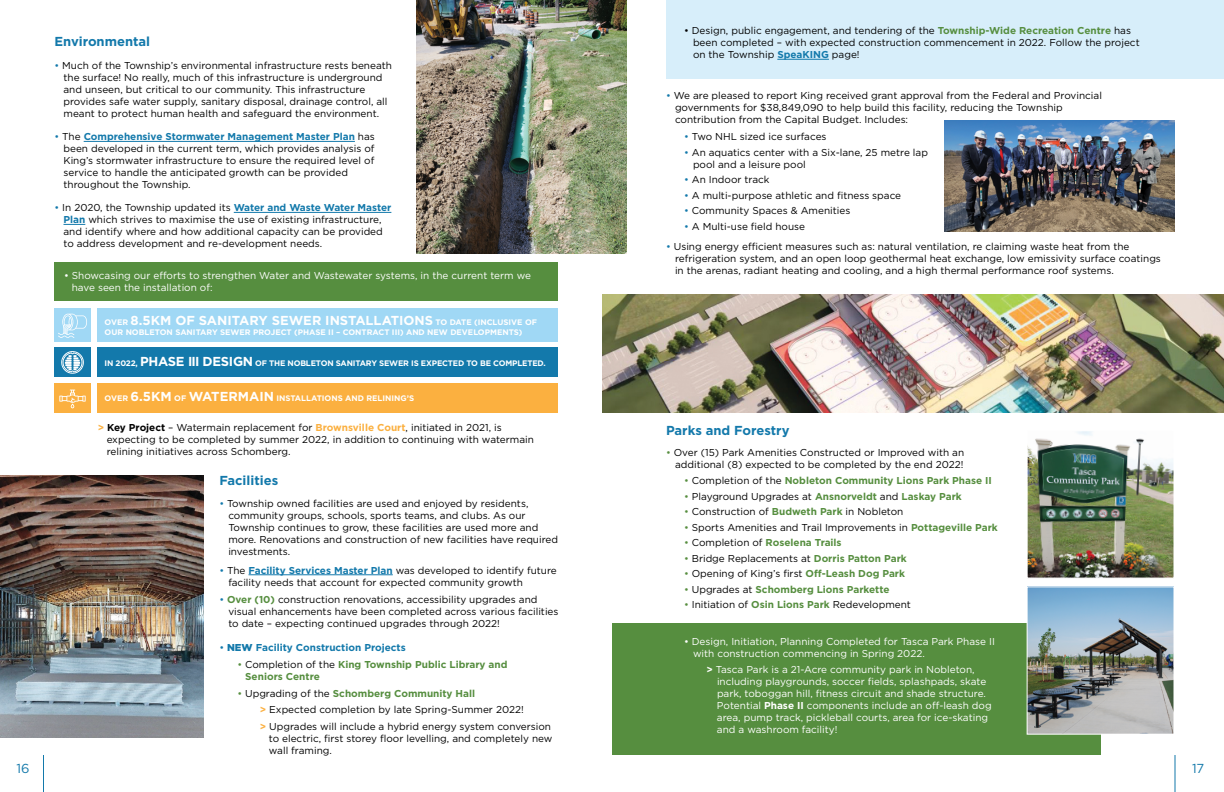
<style>
.page{position:relative;width:1224px;height:792px;background:#fff}
.page>*{position:absolute;margin:0;border:0;box-sizing:border-box;transform-origin:0 0}
.t1{font:700 13px "Gotham";color:#fff}
.t2{font:700 13px "Gotham";color:#1379ab}
.t3{font:13px "Gotham";color:#157aab}
.t4{font:10px/12px "Gotham";color:#000}
.t5{font:10px/12px "Gotham";color:#fff}
.t6{font:700 10px/12.5px "Gotham";color:#568e3f}
.t7{font:700 10px "Gotham";color:#1379ab}
.t8{font:700 8px "Gotham";color:#fff}
.t9{font:700 8px "Gotham";letter-spacing:-.02em;color:#fff}
.s1{color:#1379ab}
.s2{font-weight:700;color:#1379ab}
.s3{font-size:8px}
.s4{font-size:13px}
.s5{font-weight:700;color:#fbb040}
.s6{font-weight:700}
.s7{font-weight:700;color:#568e3f}
.s8{font-weight:400}
.s9{font-weight:900}
.s10{font-weight:400;color:#000}
.s11{color:#568e3f}
</style>
<div class="page">
<div style="left:54px;top:348px;width:37px;height:29px;background:#1379ab"></div>
<hr style="left:84px;top:141px;width:271px;height:1px;background:#1379ab">
<hr style="left:234px;top:212px;width:157px;height:1px;background:#1379ab">
<svg style="left:64px;top:224px;width:21px;height:1px"></svg>
<hr style="left:249px;top:575px;width:144px;height:1px;background:#1379ab">
<div style="left:54px;top:262px;width:504px;height:39px;background:#568e3f"></div>
<img style="left:416px;top:0;width:210px;height:254px">
<img style="left:0;top:475px;width:204px;height:263px">
<div style="left:97px;top:308px;width:461px;height:34px;background:#a0d8f5"></div>
<div style="left:97px;top:348px;width:461px;height:29px;background:#1379ab"></div>
<div style="left:97px;top:383px;width:461px;height:30px;background:#fbb040"></div>
<div style="left:54px;top:308px;width:37px;height:34px;background:#a0d8f5"></div>
<svg style="left:58px;top:314px;width:29px;height:24px"></svg>
<svg style="left:61px;top:351px;width:23px;height:23px"></svg>
<div style="left:54px;top:383px;width:37px;height:30px;background:#fbb040"></div>
<svg style="left:59px;top:390px;width:27px;height:18px"></svg>
<hr style="left:43px;top:755px;width:1px;height:37px;background:#1379ab">
<div style="left:612px;top:623px;width:489px;height:132px;background:#568e3f"></div>
<img style="left:603px;top:294px;width:621px;height:119px">
<img style="left:1029px;top:432px;width:143px;height:145px">
<div style="left:1027px;top:430px;width:147px;height:149px;border:1px solid #fff"></div>
<img style="left:1029px;top:588px;width:143px;height:145px">
<div style="left:1027px;top:586px;width:147px;height:149px;border:1px solid #fff"></div>
<div style="left:666px;top:0;width:558px;height:79px;background:#d7eefa"></div>
<hr style="left:777px;top:59px;width:52px;height:1px;background:#1379ab">
<img style="left:945px;top:121px;width:229px;height:111px">
<hr style="left:1175px;top:755px;width:1px;height:37px;background:#1379ab">
<h1 class="t3" style="left:16px;top:761px;width:15px">16</h1>
<h1 class="t2" style="left:54px;top:33px;width:97px">Environmental</h1>
<p class="t4" style="left:64px;top:60px;width:330px;text-indent:-9px"><span class="s1">•</span> Much of the Township’s environmental infrastructure rests beneath the surface! No really, much of this infrastructure is underground and unseen, but critical to our community. This infrastructure provides safe water supply, sanitary disposal, drainage control, all meant to protect human health and safeguard the environment.</p>
<p class="t4" style="left:64px;top:131px;width:313px;text-indent:-9px"><span class="s1">•</span> The <span class="s2">Comprehensive Stormwater Management Master Plan</span> has been developed in the current term, which provides analysis of King’s stormwater infrastructure to ensure the required level of service to handle the anticipated growth can be provided throughout the Township.</p>
<p class="t4" style="left:64px;top:202px;width:329px;text-indent:-9px"><span class="s1">•</span> In 2020, the Township updated its <span class="s2">Water and Waste Water Master Plan</span> which strives to maximise the use of existing infrastructure, and identify where and how additional capacity can be provided to address development and re-development needs.</p>
<p class="t5" style="left:72px;top:269px;width:461px;text-indent:-8px">• Showcasing our efforts to strengthen Water and Wastewater systems, in the current term we have seen the installation of:</p>
<h1 class="t1" style="left:105px;top:312px;width:434px"><span class="s3">OVER</span> 8.5KM OF SANITARY SEWER INSTALLATIONS <span class="s3">TO DATE (INCLUSIVE OF</span></h1>
<p class="t8" style="left:105px;top:327px;width:419px">OUR NOBLETON SANITARY SEWER PROJECT (PHASE II – CONTRACT III) AND NEW DEVELOPMENTS)</p>
<p class="t9" style="left:105px;top:358px;width:443px">IN 2022, <span class="s4">PHASE III DESIGN</span> OF THE NOBLETON SANITARY SEWER IS EXPECTED TO BE COMPLETED.</p>
<p class="t8" style="left:105px;top:393px;width:311px">OVER <span class="s4">6.5KM</span> OF <span class="s4">WATERMAIN</span> INSTALLATIONS AND RELINING’S</p>
<p class="t4" style="left:107px;top:422px;width:429px;text-indent:-9px"><span class="s5">&gt;</span> <span class="s6">Key Project</span> – Watermain replacement for <span class="s5">Brownsville Court</span>, initiated in 2021, is expecting to be completed by summer 2022, in addition to continuing with watermain relining initiatives across Schomberg.</p>
<h1 class="t2" style="left:219px;top:472px;width:60px">Facilities</h1>
<p class="t4" style="left:228px;top:497px;width:331px;text-indent:-9px"><span class="s1">•</span> Township owned facilities are used and enjoyed by residents, community groups, schools, sports teams, and clubs. As our Township continues to grow, these facilities are used more and more. Renovations and construction of new facilities have required investments.</p>
<p class="t4" style="left:228px;top:564px;width:330px;text-indent:-9px"><span class="s1">•</span> The <span class="s2">Facility Services Master Plan</span> was developed to identify future facility needs that account for expected community growth</p>
<p class="t4" style="left:228px;top:594px;width:332px;text-indent:-9px"><span class="s1">•</span> <span class="s7">Over (10)</span> construction renovations, accessibility upgrades and visual enhancements have been completed across various facilities to date – expecting continued upgrades through 2022!</p>
<p class="t7" style="left:219px;top:641px;width:188px"><span class="s8">•</span> <span class="s9">NEW</span> Facility Construction Projects</p>
<p class="t6" style="left:245px;top:658px;width:264px;text-indent:-8px"><span class="s8">•</span> <span class="s10">Completion of the</span> King Township Public Library and<br>Seniors Centre</p>
<p class="t4" style="left:260px;top:685px;width:293px;line-height:16.5px;text-indent:-22px"><span class="s11">•</span> Upgrading of the <span class="s7">Schomberg Community Hall<br></span><span class="s5">&gt;</span> Expected completion by late Spring-Summer 2022!<br><span class="s5">&gt;</span> Upgrades will include a hybrid energy system conversion</p>
<p class="t4" style="left:269px;top:732px;width:285px">to electric, first storey floor levelling, and completely new wall framing.</p>
<p class="t4" style="left:693px;top:25px;width:448px;text-indent:-9px">• Design, public engagement, and tendering of the <span class="s7">Township-Wide Recreation Centre</span> has been completed – with expected construction commencement in 2022. Follow the project on the Township <span class="s2">SpeaKING</span> page!</p>
<p class="t4" style="left:675px;top:89px;width:428px;text-indent:-9px"><span class="s1">•</span> We are pleased to report King received grant approval from the Federal and Provincial governments for $38,849,090 to help build this facility, reducing the Township contribution from the Capital Budget. Includes:</p>
<p class="t4" style="left:684px;top:130px;width:144px"><span class="s1">•</span> Two NHL sized ice surfaces</p>
<p class="t4" style="left:693px;top:146px;width:237px;text-indent:-9px"><span class="s1">•</span> An aquatics center with a Six-lane, 25 metre lap pool and a leisure pool</p>
<p class="t4" style="left:684px;top:173px;width:87px"><span class="s1">•</span> An Indoor track</p>
<p class="t4" style="left:684px;top:189px;width:219px"><span class="s1">•</span> A multi-purpose athletic and fitness space</p>
<p class="t4" style="left:684px;top:204px;width:168px"><span class="s1">•</span> Community Spaces &amp; Amenities</p>
<p class="t4" style="left:684px;top:220px;width:123px"><span class="s1">•</span> A Multi-use field house</p>
<p class="t4" style="left:675px;top:240px;width:487px;text-indent:-9px"><span class="s1">•</span> Using energy efficient measures such as: natural ventilation, re claiming waste heat from the refrigeration system, and an open loop geothermal heat exchange, low emissivity surface coatings in the arenas, radiant heating and cooling, and a high thermal performance roof systems.</p>
<h1 class="t2" style="left:666px;top:421px;width:125px">Parks and Forestry</h1>
<p class="t4" style="left:666px;top:446px;width:300px;text-align:right"><span class="s11">•</span> Over (15) Park Amenities Constructed or Improved with an additional (8) expected to be completed by the end 2022!</p>
<p class="t6" style="left:684px;top:474px;width:310px"><span class="s8">•</span> <span class="s10">Completion of the</span> Nobleton Community Lions Park Phase II</p>
<p class="t4" style="left:684px;top:490px;width:279px"><span class="s11">•</span> Playground Upgrades at <span class="s7">Ansnorveldt</span> and <span class="s7">Laskay Park</span></p>
<p class="t4" style="left:684px;top:505px;width:221px"><span class="s11">•</span> Construction of <span class="s7">Budweth Park</span> in Nobleton</p>
<p class="t4" style="left:684px;top:521px;width:315px"><span class="s11">•</span> Sports Amenities and Trail Improvements in <span class="s7">Pottageville Park</span></p>
<p class="t6" style="left:684px;top:536px;width:159px"><span class="s8">•</span> <span class="s10">Completion of</span> Roselena Trails</p>
<p class="t4" style="left:684px;top:552px;width:224px"><span class="s11">•</span> Bridge Replacements at <span class="s7">Dorris Patton Park</span></p>
<p class="t4" style="left:684px;top:567px;width:223px"><span class="s11">•</span> Opening of King’s first <span class="s7">Off-Leash Dog Park</span></p>
<p class="t6" style="left:684px;top:583px;width:207px"><span class="s8">•</span> <span class="s10">Upgrades at</span> Schomberg Lions Parkette</p>
<p class="t4" style="left:684px;top:598px;width:228px"><span class="s11">•</span> Initiation of <span class="s7">Osin Lions Park</span> Redevelopment</p>
<p class="t5" style="left:693px;top:635px;width:303px;text-indent:-9px">• Design, Initiation, Planning Completed for Tasca Park Phase II with construction commencing in Spring 2022.</p>
<p class="t5" style="left:717px;top:663px;width:276px;text-indent:-10px"><span class="s6">&gt;</span> Tasca Park is a 21-Acre community park in Nobleton, including playgrounds, soccer fields, splashpads, skate park, toboggan hill, fitness circuit and shade structure.<br>Potential <span class="s6">Phase II</span> components include an off-leash dog area, pump track, pickleball courts, area for ice-skating and a washroom facility!</p>
<h1 class="t3" style="left:1192px;top:761px;width:14px">17</h1>
</div>
